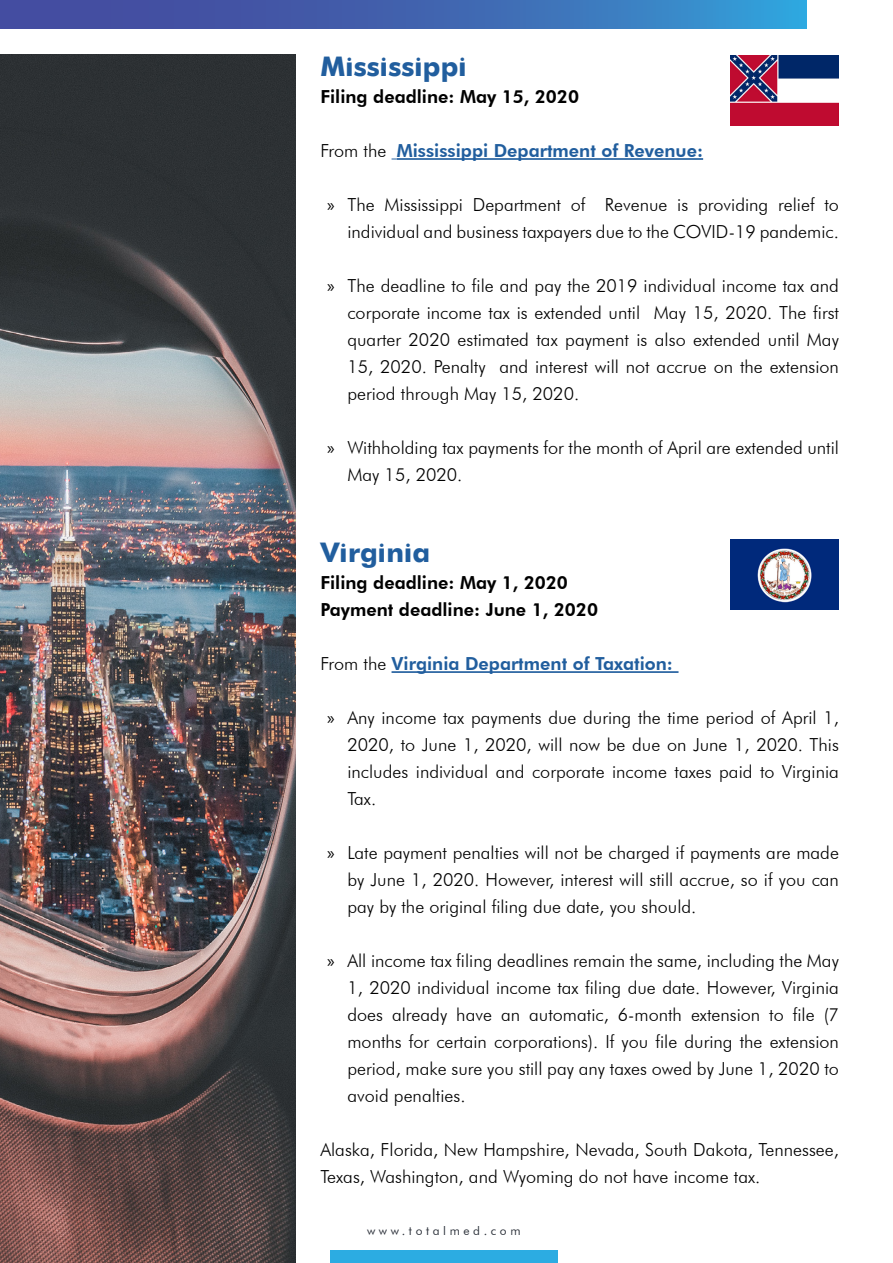
<style>
.page{position:relative;width:893px;height:1263px;background:#fff}
.page>*{position:absolute;margin:0;border:0;box-sizing:border-box;transform-origin:0 0}
.t1{font:700 27px "Futura";color:#215e9e}
.t2{font:300 18px/27px "Futura BT";color:#000;text-align:justify}
.t3{font:800 18px/27px "Futura BT";color:#000}
.t4{font:800 18px "Futura BT";color:#215e9e}
.t5{font:12px "Futura BT";letter-spacing:.3em;color:#2e333c}
.s1{font-weight:300;color:#000}
.s2{font-family:"Myriad Pro";font-weight:400}
</style>
<div class="page">
<div style="left:330px;top:1251px;width:227px;height:12px;background:#2cace2"></div>
<svg style="left:0;top:0;width:807px;height:28px"></svg>
<img style="left:0;top:54px;width:296px;height:1209px">
<hr style="left:397px;top:158px;width:306px;height:2px;background:#215e9e">
<hr style="left:392px;top:671px;width:286px;height:2px;background:#215e9e">
<img style="left:730px;top:55px;width:109px;height:70px">
<img style="left:730px;top:539px;width:109px;height:70px">
<h1 class="t1" style="left:320px;top:47px;width:148px">Mississippi</h1>
<p class="t3" style="left:320px;top:83px;width:260px">Filing deadline: May 15, 2020</p>
<p class="t4" style="left:320px;top:140px;width:384px"><span class="s1">From the</span> Mississippi Department of Revenue:</p>
<p class="t2" style="left:327px;top:191px;width:513px;text-align:right"><span class="s2">»</span> The Mississippi Department of Revenue is providing relief to individual and business taxpayers due to the COVID-19 pandemic.</p>
<p class="t2" style="left:347px;top:272px;width:493px;text-indent:-20px"><span class="s2">»</span> The deadline to file and pay the 2019 individual income tax and corporate income tax is extended until May 15, 2020. The first quarter 2020 estimated tax payment is also extended until May 15, 2020. Penalty and interest will not accrue on the extension period through May 15, 2020.</p>
<p class="t2" style="left:347px;top:434px;width:493px;text-indent:-20px"><span class="s2">»</span> Withholding tax payments for the month of April are extended until<br>May 15, 2020.</p>
<h1 class="t1" style="left:320px;top:533px;width:111px">Virginia</h1>
<p class="t3" style="left:320px;top:569px;width:279px">Filing deadline: May 1, 2020<br>Payment deadline: June 1, 2020</p>
<p class="t4" style="left:320px;top:653px;width:354px"><span class="s1">From the</span> Virginia Department of Taxation:</p>
<p class="t2" style="left:347px;top:704px;width:493px;text-indent:-20px"><span class="s2">»</span> Any income tax payments due during the time period of April 1, 2020, to June 1, 2020, will now be due on June 1, 2020. This includes individual and corporate income taxes paid to Virginia Tax.</p>
<p class="t2" style="left:347px;top:839px;width:493px;text-indent:-20px"><span class="s2">»</span> Late payment penalties will not be charged if payments are made by June 1, 2020. However, interest will still accrue, so if you can pay by the original filing due date, you should.</p>
<p class="t2" style="left:347px;top:947px;width:493px;text-indent:-20px"><span class="s2">»</span> All income tax filing deadlines remain the same, including the May 1, 2020 individual income tax filing due date. However, Virginia does already have an automatic, 6-month extension to file (7 months for certain corporations). If you file during the extension period, make sure you still pay any taxes owed by June 1, 2020 to avoid penalties.</p>
<p class="t2" style="left:320px;top:1136px;width:520px">Alaska, Florida, New Hampshire, Nevada, South Dakota, Tennessee,<br>Texas, Washington, and Wyoming do not have income tax.</p>
<p class="t5" style="left:367px;top:1224px;width:155px">www.totalmed.com</p>
</div>
